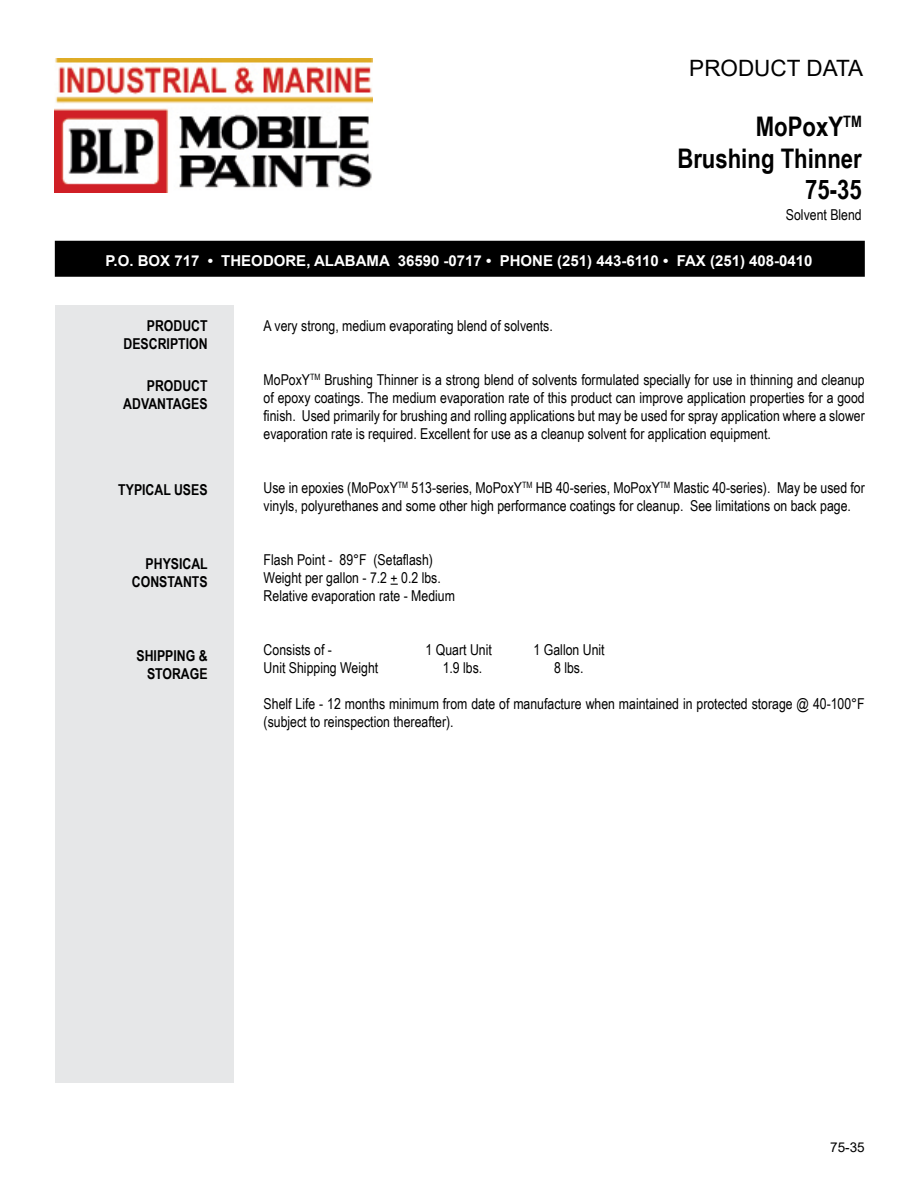
<style>
.page{position:relative;width:918px;height:1188px;background:#fff}
.page>*{position:absolute;margin:0;border:0;box-sizing:border-box;transform-origin:0 0}
.t1{font:700 27px/31.5px "Arial Narrow";color:#000;text-align:right}
.t2{font:22.5px "Arial";color:#000}
.t3{font:15px/18px "Arial Narrow";color:#000}
.t4{font:700 15px/18px "Arial Narrow";color:#000;text-align:right}
.t5{font:700 15px "Arial";color:#fff}
.t6{font:13.5px "Arial";color:#000}
</style>
<div class="page">
<div style="left:55px;top:241px;width:810px;height:36px;background:#000"></div>
<img style="left:54px;top:59px;width:319px;height:134px">
<div style="left:56px;top:305px;width:178px;height:778px;background:#e6e7e8"></div>
<h2 class="t2" style="left:689px;top:53px;width:175px">PRODUCT DATA</h2>
<h1 class="t1" style="left:677px;top:110px;width:186px">MoPoxY<sup>TM<br></sup>Brushing Thinner<br>75-35</h1>
<p class="t3" style="left:786px;top:205px;width:77px">Solvent Blend</p>
<p class="t5" style="left:105px;top:250px;width:709px">P.O. BOX 717 • THEODORE, ALABAMA 36590 -0717 • PHONE (251) 443-6110 • FAX (251) 408-0410</p>
<p class="t4" style="left:124px;top:316px;width:86px">PRODUCT<br>DESCRIPTION</p>
<p class="t4" style="left:123px;top:376px;width:86px">PRODUCT<br>ADVANTAGES</p>
<p class="t4" style="left:118px;top:480px;width:91px">TYPICAL USES</p>
<p class="t4" style="left:132px;top:554px;width:77px">PHYSICAL<br>CONSTANTS</p>
<p class="t4" style="left:137px;top:646px;width:73px">SHIPPING &amp;<br>STORAGE</p>
<p class="t3" style="left:264px;top:316px;width:291px">A very strong, medium evaporating blend of solvents.</p>
<p class="t3" style="left:264px;top:370px;width:603px;text-align:justify">MoPoxY<sup>TM</sup> Brushing Thinner is a strong blend of solvents formulated specially for use in thinning and cleanup of epoxy coatings. The medium evaporation rate of this product can improve application properties for a good finish. Used primarily for brushing and rolling applications but may be used for spray application where a slower evaporation rate is required. Excellent for use as a cleanup solvent for application equipment.</p>
<p class="t3" style="left:264px;top:478px;width:603px">Use in epoxies (MoPoxY<sup>TM</sup> 513-series, MoPoxY<sup>TM</sup> HB 40-series, MoPoxY<sup>TM</sup> Mastic 40-series). May be used for vinyls, polyurethanes and some other high performance coatings for cleanup. See limitations on back page.</p>
<p class="t3" style="left:264px;top:550px;width:193px">Flash Point - 89°F (Setaflash)<br>Weight per gallon - 7.2 + 0.2 lbs.<br>Relative evaporation rate - Medium</p>
<p class="t3" style="left:264px;top:640px;width:70px">Consists of -</p>
<p class="t3" style="left:426px;top:640px;width:68px">1 Quart Unit</p>
<p class="t3" style="left:534px;top:640px;width:73px">1 Gallon Unit</p>
<p class="t3" style="left:264px;top:658px;width:116px">Unit Shipping Weight</p>
<p class="t3" style="left:443px;top:658px;width:41px">1.9 lbs.</p>
<p class="t3" style="left:554px;top:658px;width:31px">8 lbs.</p>
<p class="t3" style="left:264px;top:694px;width:603px">Shelf Life - 12 months minimum from date of manufacture when maintained in protected storage @ 40-100°F (subject to reinspection thereafter).</p>
<p class="t6" style="left:830px;top:1138px;width:36px">75-35</p>
</div>
